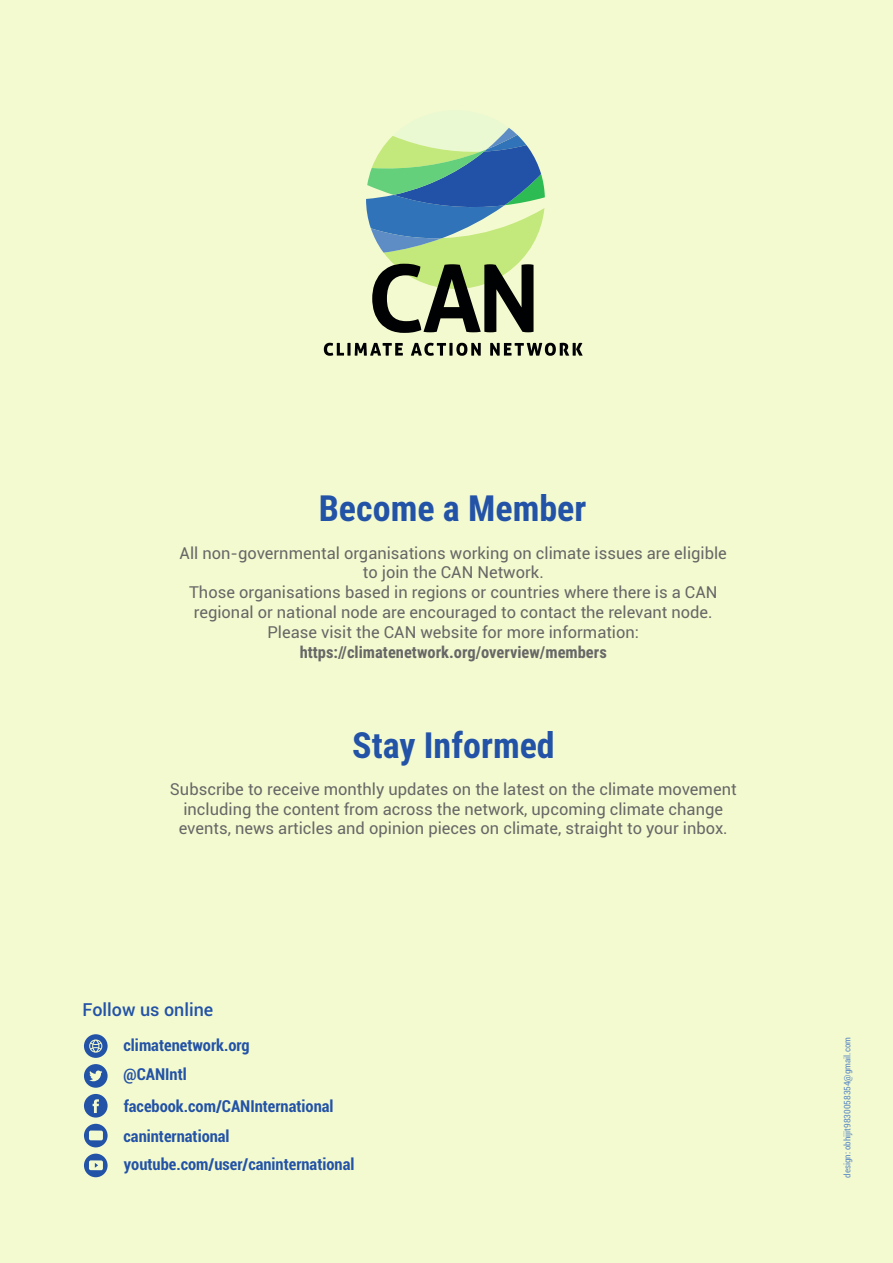
<style>
.page{position:relative;width:893px;height:1263px;background:#f4facf}
.page>*{position:absolute;margin:0;border:0;box-sizing:border-box;transform-origin:0 0}
.t1{font:700 36px "Roboto Condensed";color:#2353a7}
.t2{font:500 18px "Roboto";color:#2353a7}
.t3{font:16.5px/19.8px "Roboto";color:#676767;text-align:center}
.t4{font:700 condensed 16.5px/29.8px "Roboto";color:#2353a7}
.t5{font:700 16.5px "Roboto Condensed";color:#676767}
.t6{font:condensed 9px "Roboto";color:#5e8cc4}
</style>
<div class="page">
<svg style="left:324px;top:343px;width:259px;height:13px"></svg>
<svg style="left:366px;top:127px;width:179px;height:206px"></svg>
<svg style="left:84px;top:1034px;width:24px;height:24px"></svg>
<svg style="left:84px;top:1064px;width:24px;height:24px"></svg>
<svg style="left:84px;top:1094px;width:24px;height:23px"></svg>
<svg style="left:84px;top:1124px;width:24px;height:23px"></svg>
<svg style="left:84px;top:1153px;width:24px;height:24px"></svg>
<h1 class="t1" style="left:319px;top:494px;width:269px">Become a Member</h1>
<p class="t3" style="left:180px;top:545px;width:549px">All non-governmental organisations working on climate issues are eligible to join the CAN Network.<br>Those organisations based in regions or countries where there is a CAN regional or national node are encouraged to contact the relevant node.<br>Please visit the CAN website for more information:</p>
<p class="t5" style="left:300px;top:645px;width:309px">https://climatenetwork.org/overview/members</p>
<h1 class="t1" style="left:352px;top:731px;width:204px">Stay Informed</h1>
<p class="t3" style="left:170px;top:781px;width:568px">Subscribe to receive monthly updates on the latest on the climate movement including the content from across the network, upcoming climate change events, news articles and opinion pieces on climate, straight to your inbox.</p>
<p class="t2" style="left:83px;top:1002px;width:132px">Follow us online</p>
<p class="t4" style="left:124px;top:1031px;width:128px">climatenetwork.org @CANIntl</p>
<p class="t4" style="left:124px;top:1092px;width:211px">facebook.com/CANInternational caninternational</p>
<p class="t4" style="left:124px;top:1151px;width:232px">youtube.com/user/caninternational</p>
<p class="t6" style="left:844px;top:1177px;width:142px;rotate:-90deg">design: obhijit9830058354@gmail.com</p>
</div>
